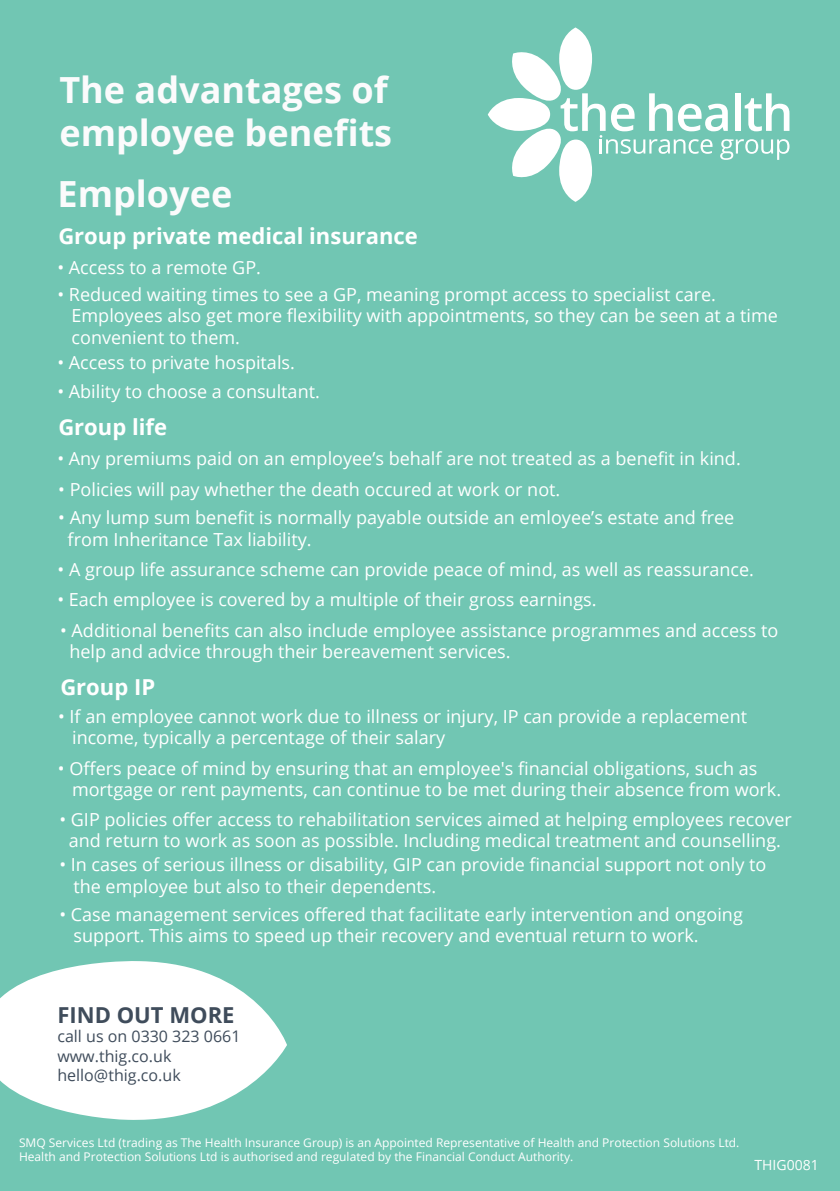
<style>
.page{position:relative;width:840px;height:1191px;background:#fff}
.page>*{position:absolute;margin:0;border:0;box-sizing:border-box;transform-origin:0 0}
.t1{font:700 36px/43.2px "Open Sans";color:#fbfbfc}
.t2{font:700 22px "Open Sans";color:#fff}
.t3{font:700 22px "Open Sans";color:#3f4c5b}
.t4{font:18px/21.6px "Open Sans";color:#fff}
.t5{font:16px/19.2px "Open Sans";color:#3f4c5b}
.t6{font:14px "Open Sans";color:#fff}
.t7{font:12px/14.4px "Open Sans";color:#fff}
</style>
<div class="page">
<div style="left:0;top:0;width:839px;height:1191px;background:#71c6b3"></div>
<svg style="left:0;top:961px;width:287px;height:159px;fill:#fff"></svg>
<svg style="left:559px;top:27px;width:32px;height:63px"></svg>
<div style="left:559px;top:140px;width:32px;height:62px;background:#fff;border-radius:50%"></div>
<svg style="left:487px;top:98px;width:63px;height:33px"></svg>
<svg style="left:506px;top:47px;width:283px;height:135px"></svg>
<h1 class="t1" style="left:59px;top:67px;width:334px">The advantages of employee benefits</h1>
<h1 class="t1" style="left:58px;top:172px;width:176px">Employee</h1>
<p class="t2" style="left:58px;top:220px;width:361px">Group private medical insurance</p>
<p class="t4" style="left:57px;top:256px;width:205px">• Access to a remote GP.</p>
<p class="t4" style="left:71px;top:283px;width:707px;text-indent:-14px">• Reduced waiting times to see a GP, meaning prompt access to specialist care.<br>Employees also get more flexibility with appointments, so they can be seen at a time convenient to them.</p>
<p class="t4" style="left:57px;top:351px;width:239px">• Access to private hospitals.</p>
<p class="t4" style="left:57px;top:380px;width:264px">• Ability to choose a consultant.</p>
<p class="t2" style="left:58px;top:412px;width:110px">Group life</p>
<p class="t4" style="left:57px;top:447px;width:684px">• Any premiums paid on an employee’s behalf are not treated as a benefit in kind.</p>
<p class="t4" style="left:58px;top:478px;width:503px">• Policies will pay whether the death occured at work or not.</p>
<p class="t4" style="left:68px;top:506px;width:667px;text-indent:-9px">• Any lump sum benefit is normally payable outside an emloyee’s estate and free from Inheritance Tax liability.</p>
<p class="t4" style="left:58px;top:558px;width:697px">• A group life assurance scheme can provide peace of mind, as well as reassurance.</p>
<p class="t4" style="left:57px;top:588px;width:540px">• Each employee is covered by a multiple of their gross earnings.</p>
<p class="t4" style="left:69px;top:618px;width:710px;text-indent:-9px">• Additional benefits can also include employee assistance programmes and access to help and advice through their bereavement services.</p>
<p class="t2" style="left:60px;top:671px;width:96px">Group IP</p>
<p class="t4" style="left:72px;top:705px;width:676px;text-indent:-14px">• If an employee cannot work due to illness or injury, IP can provide a replacement income, typically a percentage of their salary</p>
<p class="t4" style="left:72px;top:756px;width:710px;text-indent:-14px">• Offers peace of mind by ensuring that an employee's financial obligations, such as mortgage or rent payments, can continue to be met during their absence from work.</p>
<p class="t4" style="left:59px;top:808px;width:733px;text-align:center">• GIP policies offer access to rehabilitation services aimed at helping employees recover and return to work as soon as possible. Including medical treatment and counselling.</p>
<p class="t4" style="left:73px;top:853px;width:694px;text-indent:-14px">• In cases of serious illness or disability, GIP can provide financial support not only to the employee but also to their dependents.</p>
<p class="t4" style="left:73px;top:903px;width:670px;text-indent:-14px">• Case management services offered that facilitate early intervention and ongoing support. This aims to speed up their recovery and eventual return to work.</p>
<p class="t3" style="left:57px;top:999px;width:178px">FIND OUT MORE</p>
<p class="t5" style="left:57px;top:1026px;width:185px">call us on 0330 323 0661 www.thig.co.uk hello@thig.co.uk</p>
<p class="t7" style="left:19px;top:1135px;width:721px">SMQ Services Ltd (trading as The Health Insurance Group) is an Appointed Representative of Health and Protection Solutions Ltd.<br>Health and Protection Solutions Ltd is authorised and regulated by the Financial Conduct Authority.</p>
<p class="t6" style="left:754px;top:1155px;width:66px">THIG0081</p>
</div>
